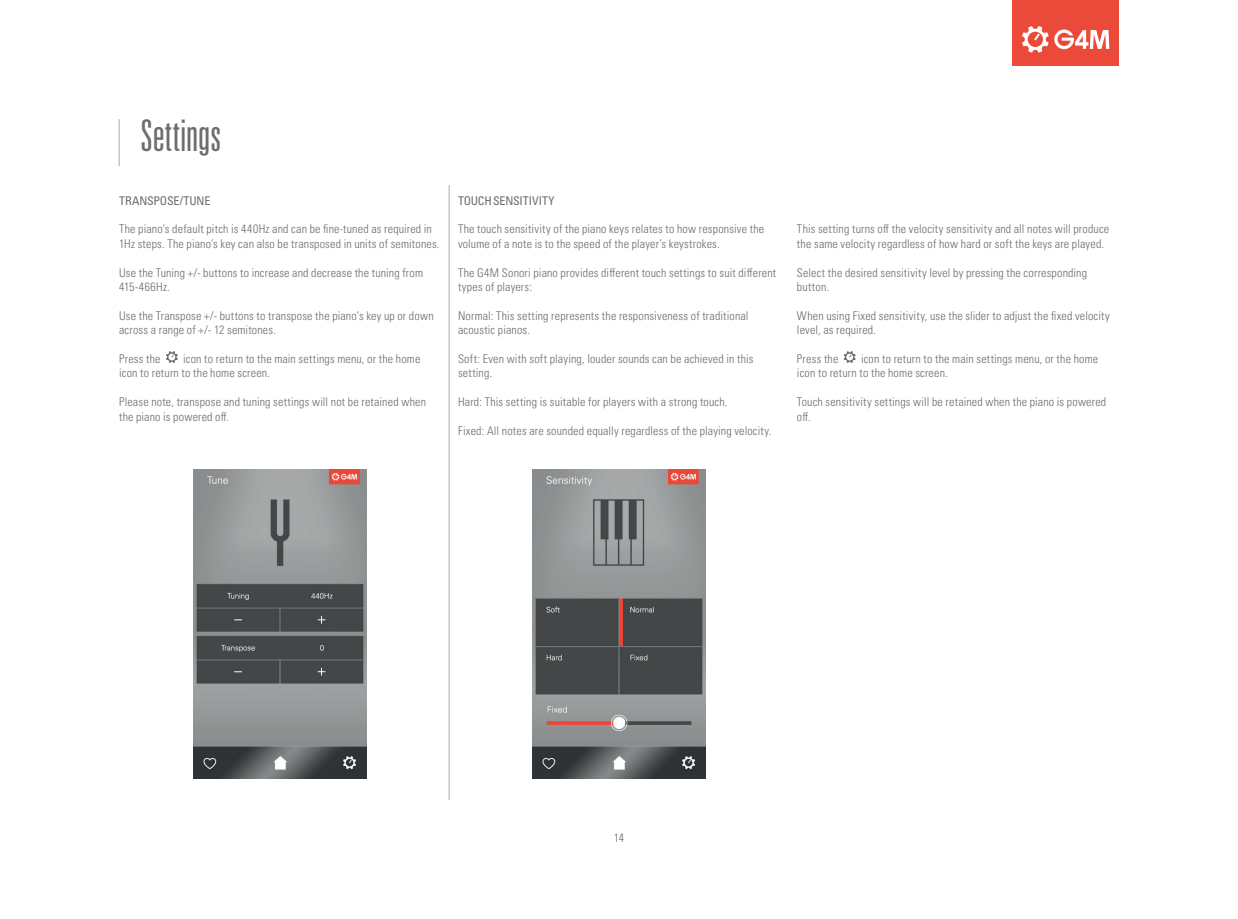
<style>
.page{position:relative;width:1238px;height:919px;background:#fff}
.page>*{position:absolute;margin:0;border:0;box-sizing:border-box;transform-origin:0 0}
.t1{font:43.5px "Univers LT Pro Light Ult Cond";color:#6c6d70}
.t2{font:300 condensed 12px/14.4px "Univers LT Pro";letter-spacing:.015em;color:#6c6d70}
.t3{font:condensed 12px "Univers LT Pro";letter-spacing:-.015em;color:#6c6d70}
</style>
<div class="page">
<svg style="left:166px;top:351px;width:12px;height:12px"></svg>
<svg style="left:843px;top:351px;width:12px;height:12px"></svg>
<hr style="left:119px;top:119px;width:1px;height:47px;background:#a8a9ad">
<hr style="left:449px;top:185px;width:1px;height:614px;background:#a8a9ad">
<img style="left:193px;top:469px;width:174px;height:309px">
<img style="left:532px;top:469px;width:173px;height:309px">
<div style="left:1012px;top:0;width:106px;height:66px;background:#eb4939"></div>
<svg style="left:1054px;top:30px;width:55px;height:19px"></svg>
<svg style="left:1022px;top:26px;width:26px;height:27px"></svg>
<h1 class="t1" style="left:140px;top:110px;width:82px">Settings</h1>
<p class="t3" style="left:119px;top:193px;width:93px">TRANSPOSE/TUNE</p>
<p class="t2" style="left:119px;top:221px;width:322px">The piano’s default pitch is 440Hz and can be fine-tuned as required in<br>1Hz steps. The piano’s key can also be transposed in units of semitones.</p>
<p class="t2" style="left:119px;top:264px;width:305px">Use the Tuning +/- buttons to increase and decrease the tuning from<br>415-466Hz.</p>
<p class="t2" style="left:119px;top:307px;width:316px">Use the Transpose +/- buttons to transpose the piano’s key up or down across a range of +/- 12 semitones.</p>
<p class="t2" style="left:119px;top:351px;width:43px">Press the</p>
<p class="t2" style="left:119px;top:351px;width:303px;text-indent:64px">icon to return to the main settings menu, or the home icon to return to the home screen.</p>
<p class="t2" style="left:119px;top:394px;width:308px">Please note, transpose and tuning settings will not be retained when the piano is powered off.</p>
<p class="t3" style="left:458px;top:193px;width:98px">TOUCH SENSITIVITY</p>
<p class="t2" style="left:458px;top:221px;width:308px">The touch sensitivity of the piano keys relates to how responsive the volume of a note is to the speed of the player’s keystrokes.</p>
<p class="t2" style="left:458px;top:264px;width:320px">The G4M Sonori piano provides different touch settings to suit different types of players:</p>
<p class="t2" style="left:458px;top:307px;width:292px">Normal: This setting represents the responsiveness of traditional acoustic pianos.</p>
<p class="t2" style="left:458px;top:351px;width:297px">Soft: Even with soft playing, louder sounds can be achieved in this setting.</p>
<p class="t2" style="left:458px;top:394px;width:271px">Hard: This setting is suitable for players with a strong touch.</p>
<p class="t2" style="left:458px;top:423px;width:315px">Fixed: All notes are sounded equally regardless of the playing velocity.</p>
<p class="t2" style="left:797px;top:221px;width:314px">This setting turns off the velocity sensitivity and all notes will produce the same velocity regardless of how hard or soft the keys are played.</p>
<p class="t2" style="left:797px;top:264px;width:292px">Select the desired sensitivity level by pressing the corresponding button.</p>
<p class="t2" style="left:797px;top:308px;width:314px">When using Fixed sensitivity, use the slider to adjust the fixed velocity level, as required.</p>
<p class="t2" style="left:797px;top:351px;width:43px">Press the</p>
<p class="t2" style="left:797px;top:351px;width:303px;text-indent:64px">icon to return to the main settings menu, or the home icon to return to the home screen.</p>
<p class="t2" style="left:797px;top:394px;width:311px">Touch sensitivity settings will be retained when the piano is powered off.</p>
<p class="t2" style="left:613px;top:830px;width:12px">14</p>
</div>
